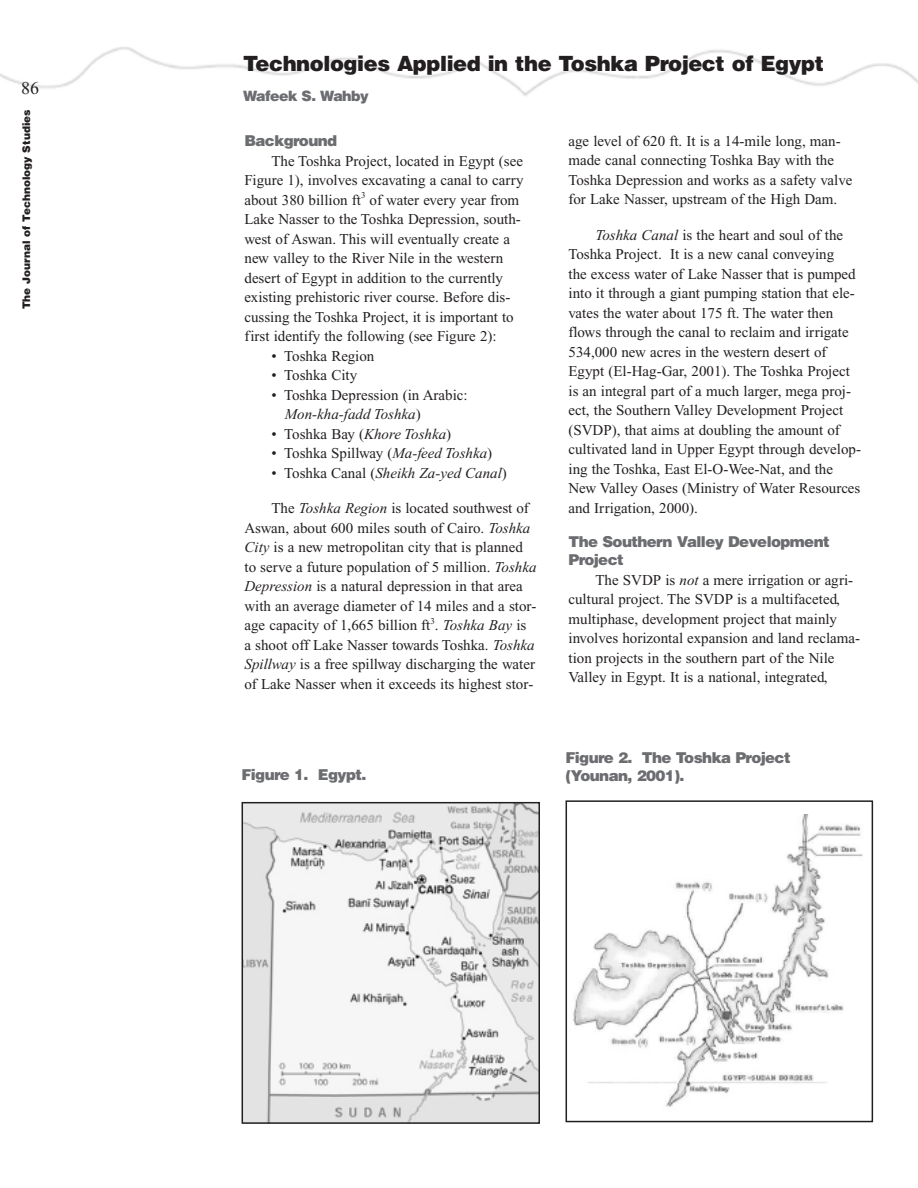
<style>
.page{position:relative;width:918px;height:1188px;background:#fff}
.page>*{position:absolute;margin:0;border:0;box-sizing:border-box;transform-origin:0 0}
.t1{font:900 21px "Helvetica";letter-spacing:-.02em;color:#231f20}
.t2{font:18px "Times";color:#231f20}
.t3{font:15px/19.5px "Times";color:#231f20}
.t4{font:900 15px/18px "Helvetica";letter-spacing:-.04em;color:#6c6d70}
.t5{font:italic 15px "Times";color:#231f20}
.t6{font:900 14.25px "Helvetica";letter-spacing:-.04em;color:#6c6d70}
.t7{font:900 10.5px "Helvetica";color:#231f20}
.s1{font-style:italic}
.s2{font-style:normal}
</style>
<div class="page">
<img style="left:0;top:47px;width:918px;height:49px">
<img style="left:245px;top:805px;width:292px;height:316px">
<div style="left:242px;top:802px;width:298px;height:322px;border:2px solid #231f20"></div>
<img style="left:573px;top:814px;width:290px;height:293px">
<div style="left:566px;top:800px;width:307px;height:322px;border:2px solid #231f20"></div>
<p class="t2" style="left:21px;top:81px;width:19px">86</p>
<p class="t7" style="left:20px;top:309px;width:201px;rotate:-90deg">The Journal of Technology Studies</p>
<h1 class="t1" style="left:243px;top:51px;width:582px">Technologies Applied in the Toshka Project of Egypt</h1>
<p class="t6" style="left:243px;top:87px;width:127px">Wafeek S. Wahby</p>
<p class="t4" style="left:244px;top:132px;width:94px">Background</p>
<p class="t3" style="left:244px;top:152px;width:281px;text-indent:27px">The Toshka Project, located in Egypt (see Figure 1), involves excavating a canal to carry about 380 billion ft<sup>3</sup> of water every year from Lake Nasser to the Toshka Depression, south&shy;west of Aswan. This will eventually create a new valley to the River Nile in the western desert of Egypt in addition to the currently existing prehistoric river course. Before dis&shy;cussing the Toshka Project, it is important to first identify the following (see Figure 2):</p>
<p class="t3" style="left:272px;top:347px;width:104px">• Toshka Region</p>
<p class="t3" style="left:272px;top:367px;width:87px">• Toshka City</p>
<p class="t3" style="left:285px;top:386px;width:184px;text-indent:-13px">• Toshka Depression (in Arabic:<br><span class="s1">Mon-kha-fadd Toshka</span>)</p>
<p class="t3" style="left:272px;top:425px;width:181px">• Toshka Bay (<span class="s1">Khore Toshka</span>)</p>
<p class="t3" style="left:272px;top:445px;width:222px">• Toshka Spillway (<span class="s1">Ma-feed Toshka</span>)</p>
<p class="t5" style="left:272px;top:467px;width:237px"><span class="s2">• Toshka Canal (</span>Sheikh Za-yed Canal<span class="s2">)</span></p>
<p class="t3" style="left:244px;top:500px;width:294px;text-indent:27px">The <span class="s1">Toshka Region</span> is located southwest of Aswan, about 600 miles south of Cairo. <span class="s1">Toshka City</span> is a new metropolitan city that is planned to serve a future population of 5 million. <span class="s1">Toshka Depression</span> is a natural depression in that area with an average diameter of 14 miles and a stor&shy;age capacity of 1,665 billion ft<sup>3</sup>. <span class="s1">Toshka Bay</span> is a shoot off Lake Nasser towards Toshka. <span class="s1">Toshka Spillway</span> is a free spillway discharging the water of Lake Nasser when it exceeds its highest stor-</p>
<p class="t3" style="left:568px;top:132px;width:285px">age level of 620 ft. It is a 14-mile long, man&shy;made canal connecting Toshka Bay with the Toshka Depression and works as a safety valve for Lake Nasser, upstream of the High Dam.</p>
<p class="t3" style="left:568px;top:226px;width:294px;text-indent:27px"><span class="s1">Toshka Canal</span> is the heart and soul of the Toshka Project. It is a new canal conveying<br>the excess water of Lake Nasser that is pumped into it through a giant pumping station that ele&shy;vates the water about 175 ft. The water then flows through the canal to reclaim and irrigate 534,000 new acres in the western desert of Egypt (El-Hag-Gar, 2001). The Toshka Project is an integral part of a much larger, mega proj&shy;ect, the Southern Valley Development Project (SVDP), that aims at doubling the amount of cultivated land in Upper Egypt through develop&shy;ing the Toshka, East El-O-Wee-Nat, and the New Valley Oases (Ministry of Water Resources and Irrigation, 2000).</p>
<p class="t4" style="left:568px;top:533px;width:263px">The Southern Valley Development<br>Project</p>
<p class="t3" style="left:568px;top:571px;width:293px;text-indent:27px">The SVDP is <span class="s1">not</span> a mere irrigation or agri&shy;cultural project. The SVDP is a multifaceted, multiphase, development project that mainly involves horizontal expansion and land reclama&shy;tion projects in the southern part of the Nile Valley in Egypt. It is a national, integrated,</p>
<p class="t4" style="left:242px;top:766px;width:126px">Figure 1. Egypt.</p>
<p class="t4" style="left:566px;top:749px;width:227px">Figure 2. The Toshka Project (Younan, 2001).</p>
</div>
